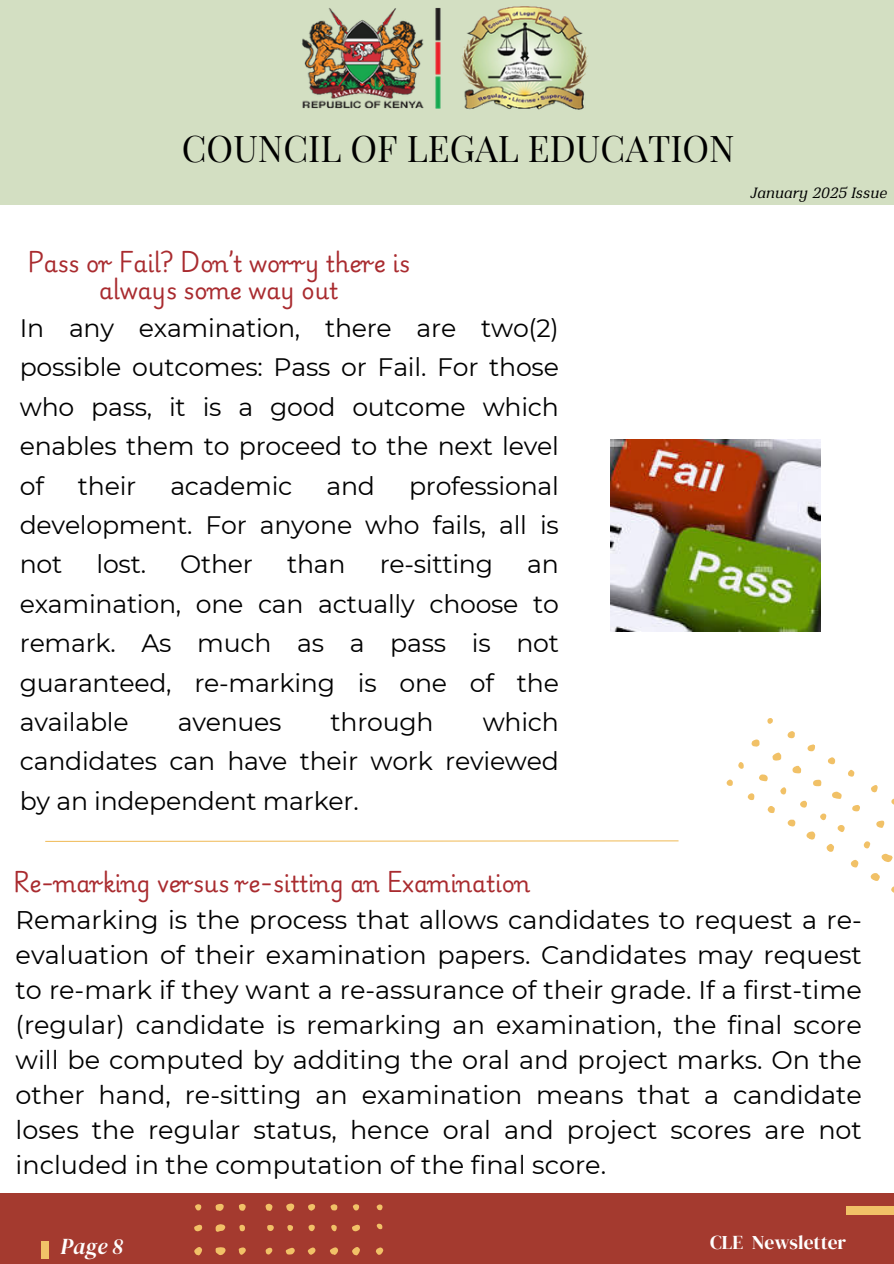
<style>
.page{position:relative;width:894px;height:1264px;background:#fff}
.page>*{position:absolute;margin:0;border:0;box-sizing:border-box;transform-origin:0 0}
.t1{font:36px "Playfair Display SC";color:#000}
.t2{font:25.5px/34.8px "Montserrat";color:#000;text-align:justify}
.t3{font:25.2px/39.3px "Montserrat";letter-spacing:-.01em;color:#000;text-align:justify}
.t4{font:22.5px/27px "Playwrite US Modern";color:#a92b2f;text-align:center}
.t5{font:italic 22.5px "DM Serif Display";color:#fff}
.t6{font:19.5px "DM Serif Display";color:#fff}
.t7{font:italic 16.5px "Montnapha";color:#000}
</style>
<div class="page">
<div style="left:0;top:0;width:893px;height:205px;background:#d3dfc2"></div>
<div style="left:0;top:1193px;width:893px;height:70px;background:#a43a2f"></div>
<div style="left:41px;top:1241px;width:8px;height:18px;background:#f1c167"></div>
<div style="left:846px;top:1206px;width:47px;height:8px;background:#f1c167"></div>
<svg style="left:881px;top:853px;width:12px;height:9px"></svg>
<svg style="left:832px;top:791px;width:10px;height:8px"></svg>
<svg style="left:772px;top:752px;width:10px;height:9px"></svg>
<svg style="left:792px;top:765px;width:10px;height:9px"></svg>
<svg style="left:806px;top:831px;width:10px;height:9px"></svg>
<svg style="left:813px;top:779px;width:9px;height:8px"></svg>
<svg style="left:751px;top:739px;width:9px;height:8px"></svg>
<svg style="left:876px;top:820px;width:9px;height:8px"></svg>
<svg style="left:870px;top:873px;width:10px;height:8px"></svg>
<svg style="left:787px;top:731px;width:8px;height:8px"></svg>
<svg style="left:759px;top:774px;width:9px;height:8px"></svg>
<svg style="left:807px;top:744px;width:8px;height:8px"></svg>
<svg style="left:852px;top:805px;width:8px;height:7px"></svg>
<svg style="left:826px;top:843px;width:8px;height:9px"></svg>
<svg style="left:828px;top:757px;width:8px;height:8px"></svg>
<svg style="left:850px;top:859px;width:9px;height:9px"></svg>
<svg style="left:871px;top:785px;width:7px;height:8px"></svg>
<svg style="left:787px;top:819px;width:9px;height:8px"></svg>
<svg style="left:767px;top:806px;width:8px;height:7px"></svg>
<svg style="left:848px;top:769px;width:7px;height:8px"></svg>
<svg style="left:837px;top:825px;width:8px;height:7px"></svg>
<svg style="left:800px;top:800px;width:7px;height:8px"></svg>
<svg style="left:863px;top:841px;width:8px;height:8px"></svg>
<svg style="left:747px;top:793px;width:8px;height:7px"></svg>
<svg style="left:780px;top:787px;width:7px;height:8px"></svg>
<svg style="left:820px;top:813px;width:7px;height:8px"></svg>
<svg style="left:726px;top:779px;width:7px;height:7px"></svg>
<svg style="left:767px;top:718px;width:6px;height:6px"></svg>
<svg style="left:738px;top:762px;width:6px;height:7px"></svg>
<svg style="left:215px;top:1247px;width:10px;height:8px"></svg>
<svg style="left:215px;top:1224px;width:10px;height:8px"></svg>
<svg style="left:286px;top:1247px;width:9px;height:7px"></svg>
<svg style="left:352px;top:1247px;width:8px;height:8px"></svg>
<svg style="left:330px;top:1247px;width:8px;height:7px"></svg>
<svg style="left:286px;top:1203px;width:8px;height:8px"></svg>
<svg style="left:307px;top:1247px;width:8px;height:7px"></svg>
<svg style="left:376px;top:1247px;width:7px;height:7px"></svg>
<svg style="left:238px;top:1247px;width:8px;height:7px"></svg>
<svg style="left:215px;top:1203px;width:9px;height:7px"></svg>
<svg style="left:352px;top:1224px;width:8px;height:7px"></svg>
<svg style="left:265px;top:1247px;width:7px;height:7px"></svg>
<svg style="left:265px;top:1203px;width:7px;height:7px"></svg>
<svg style="left:239px;top:1204px;width:6px;height:6px"></svg>
<svg style="left:308px;top:1204px;width:7px;height:6px"></svg>
<svg style="left:330px;top:1204px;width:7px;height:6px"></svg>
<svg style="left:267px;top:1225px;width:7px;height:6px"></svg>
<svg style="left:308px;top:1224px;width:7px;height:7px"></svg>
<svg style="left:239px;top:1224px;width:6px;height:7px"></svg>
<svg style="left:353px;top:1204px;width:6px;height:6px"></svg>
<svg style="left:194px;top:1247px;width:8px;height:8px"></svg>
<svg style="left:194px;top:1224px;width:8px;height:7px"></svg>
<svg style="left:195px;top:1204px;width:6px;height:6px"></svg>
<svg style="left:331px;top:1224px;width:5px;height:7px"></svg>
<svg style="left:287px;top:1225px;width:6px;height:5px"></svg>
<svg style="left:376px;top:1204px;width:6px;height:6px"></svg>
<svg style="left:376px;top:1223px;width:6px;height:6px"></svg>
<img style="left:301px;top:6px;width:287px;height:104px">
<img style="left:610px;top:440px;width:210px;height:191px">
<svg style="left:45px;top:840px;width:634px;height:2px"></svg>
<p class="t1" style="left:182px;top:123px;width:554px">COUNCIL OF LEGAL EDUCATION</p>
<h1 class="t7" style="left:750px;top:183px;width:138px">January 2025 Issue</h1>
<h2 class="t4" style="left:27px;top:250px;width:384px">Pass or Fail? Don’t worry there is always some way out</h2>
<h3 class="t3" style="left:20px;top:308px;width:540px">In any examination, there are two(2) possible outcomes: Pass or Fail. For those who pass, it is a good outcome which enables them to proceed to the next level of</h3>
<h3 class="t3" style="left:20px;top:466px;width:540px;text-indent:389px">professional development. For anyone who fails, all is not</h3>
<h3 class="t3" style="left:78px;top:466px;width:60px">their</h3>
<h3 class="t3" style="left:170px;top:466px;width:124px">academic</h3>
<h3 class="t3" style="left:326px;top:466px;width:50px">and</h3>
<h3 class="t3" style="left:96px;top:544px;width:51px">lost.</h3>
<h3 class="t3" style="left:180px;top:544px;width:74px">Other</h3>
<h3 class="t3" style="left:287px;top:544px;width:60px">than</h3>
<h3 class="t3" style="left:379px;top:544px;width:115px">re-sitting</h3>
<h3 class="t3" style="left:20px;top:544px;width:540px;text-indent:507px">an examination, one can actually choose to remark. As much as a pass is not guaranteed, re-marking is one of the available</h3>
<h3 class="t3" style="left:20px;top:702px;width:540px;text-indent:462px">which candidates can have their work reviewed by an independent marker.</h3>
<h3 class="t3" style="left:178px;top:702px;width:105px">avenues</h3>
<h3 class="t3" style="left:330px;top:702px;width:104px">through</h3>
<p class="t4" style="left:13px;top:870px;width:518px">Re-marking versus re-sitting an Examination</p>
<p class="t2" style="left:16px;top:902px;width:847px">Remarking is the process that allows candidates to request a re&shy;evaluation of their examination papers. Candidates may request to re-mark if they want a re-assurance of their grade. If a first-time (regular) candidate is remarking an examination, the final score will be computed by additing the oral and project marks. On the other hand, re-sitting an examination means that a candidate loses the regular status, hence oral and project scores are not included in the computation of the final score.</p>
<p class="t5" style="left:60px;top:1230px;width:65px">Page 8</p>
<p class="t6" style="left:710px;top:1228px;width:137px">CLE Newsletter</p>
</div>
